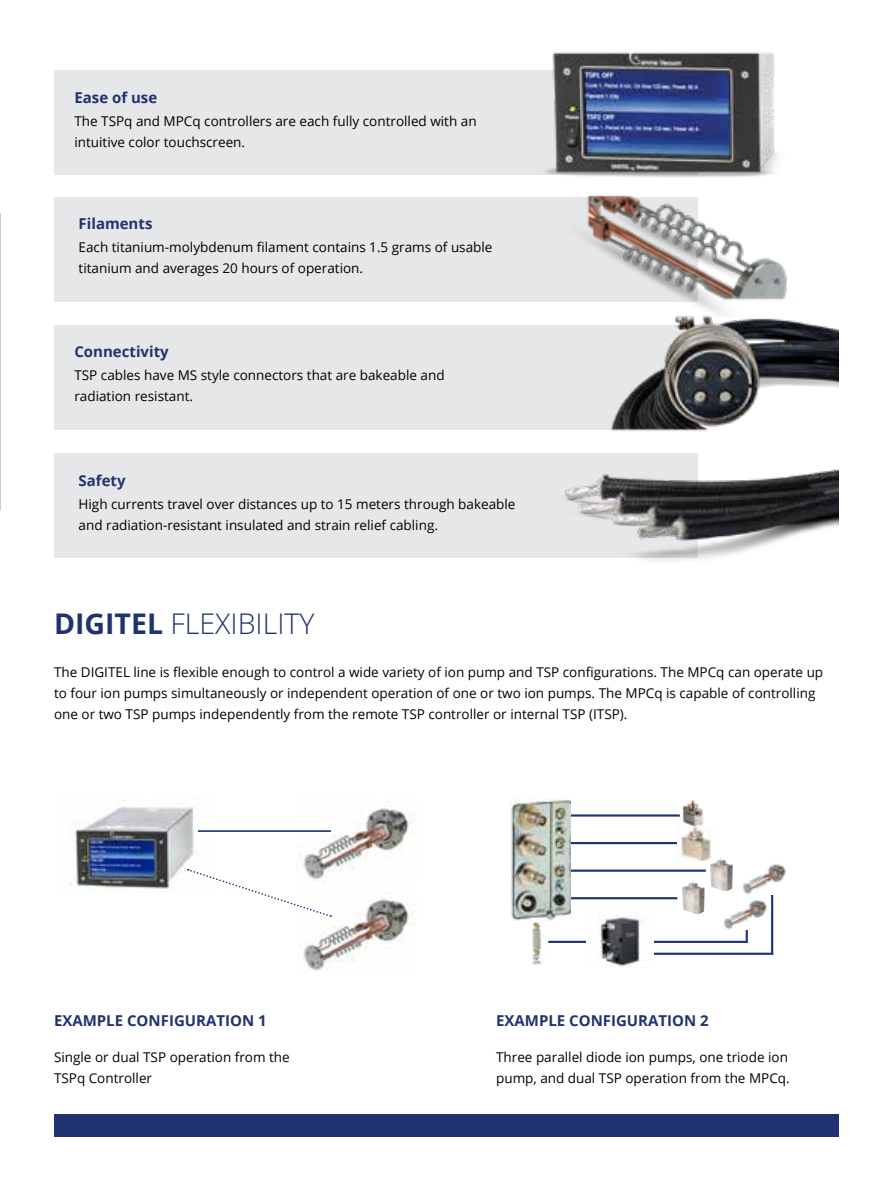
<style>
.page{position:relative;width:893px;height:1191px;background:#fff}
.page>*{position:absolute;margin:0;border:0;box-sizing:border-box;transform-origin:0 0}
.t1{font:300 28.5px "Open Sans";color:#203370}
.t2{font:700 15px "Open Sans";color:#203370}
.t3{font:13.5px/21px "Open Sans";color:#000}
.s1{font-weight:700}
</style>
<div class="page">
<hr style="left:569px;top:814px;width:111px;height:2px;background:#203370">
<hr style="left:569px;top:842px;width:108px;height:2px;background:#203370">
<hr style="left:569px;top:869px;width:137px;height:2px;background:#203370">
<hr style="left:569px;top:897px;width:108px;height:2px;background:#203370">
<hr style="left:548px;top:940px;width:42px;height:3px;background:#203370">
<svg style="left:746px;top:930px;width:2px;height:10px"></svg>
<hr style="left:771px;top:885px;width:2px;height:69px;background:#203370">
<hr style="left:651px;top:940px;width:97px;height:3px;background:#203370">
<hr style="left:651px;top:952px;width:122px;height:2px;background:#203370">
<img style="left:510px;top:798px;width:60px;height:122px">
<img style="left:532px;top:922px;width:10px;height:42px">
<img style="left:724px;top:900px;width:43px;height:29px">
<img style="left:743px;top:864px;width:43px;height:30px">
<img style="left:682px;top:880px;width:23px;height:33px">
<img style="left:710px;top:857px;width:23px;height:33px">
<img style="left:587px;top:915px;width:66px;height:52px">
<img style="left:677px;top:827px;width:39px;height:33px">
<img style="left:682px;top:801px;width:22px;height:25px">
<div style="left:54px;top:1114px;width:785px;height:23px;background:#203370"></div>
<img style="left:70px;top:806px;width:128px;height:87px">
<img style="left:303px;top:806px;width:113px;height:65px">
<img style="left:303px;top:897px;width:113px;height:74px">
<hr style="left:198px;top:830px;width:133px;height:2px;background:#203370">
<svg style="left:188px;top:868px;width:143px;height:49px"></svg>
<div style="left:54px;top:70px;width:644px;height:104px;background:#e6e7e8"></div>
<div style="left:54px;top:198px;width:644px;height:104px;background:#e6e7e8"></div>
<div style="left:54px;top:325px;width:644px;height:105px;background:#e6e7e8"></div>
<div style="left:54px;top:453px;width:644px;height:105px;background:#e6e7e8"></div>
<img style="left:525px;top:52px;width:254px;height:146px">
<img style="left:613px;top:316px;width:225px;height:105px">
<img style="left:564px;top:421px;width:274px;height:140px">
<img style="left:570px;top:192px;width:217px;height:124px">
<img style="left:0;top:213px;width:1px;height:297px">
<p class="t2" style="left:74px;top:87px;width:84px">Ease of use</p>
<p class="t3" style="left:74px;top:110px;width:404px">The TSPq and MPCq controllers are each fully controlled with an intuitive color touchscreen.</p>
<p class="t2" style="left:79px;top:212px;width:75px">Filaments</p>
<p class="t3" style="left:79px;top:236px;width:415px">Each titanium-molybdenum filament contains 1.5 grams of usable titanium and averages 20 hours of operation.</p>
<p class="t2" style="left:74px;top:341px;width:96px">Connectivity</p>
<p class="t3" style="left:74px;top:364px;width:372px">TSP cables have MS style connectors that are bakeable and radiation resistant.</p>
<p class="t2" style="left:79px;top:470px;width:49px">Safety</p>
<p class="t3" style="left:79px;top:493px;width:438px">High currents travel over distances up to 15 meters through bakeable and radiation-resistant insulated and strain relief cabling.</p>
<h1 class="t1" style="left:54px;top:604px;width:262px"><span class="s1">DIGITEL</span> FLEXIBILITY</h1>
<p class="t3" style="left:54px;top:661px;width:771px">The DIGITEL line is flexible enough to control a wide variety of ion pump and TSP configurations. The MPCq can operate up to four ion pumps simultaneously or independent operation of one or two ion pumps. The MPCq is capable of controlling one or two TSP pumps independently from the remote TSP controller or internal TSP (ITSP).</p>
<p class="t2" style="left:54px;top:1010px;width:214px">EXAMPLE CONFIGURATION 1</p>
<p class="t2" style="left:496px;top:1010px;width:214px">EXAMPLE CONFIGURATION 2</p>
<p class="t3" style="left:496px;top:1046px;width:295px">Three parallel diode ion pumps, one triode ion pump, and dual TSP operation from the MPCq.</p>
<p class="t3" style="left:54px;top:1046px;width:237px">Single or dual TSP operation from the<br>TSPq Controller</p>
</div>
